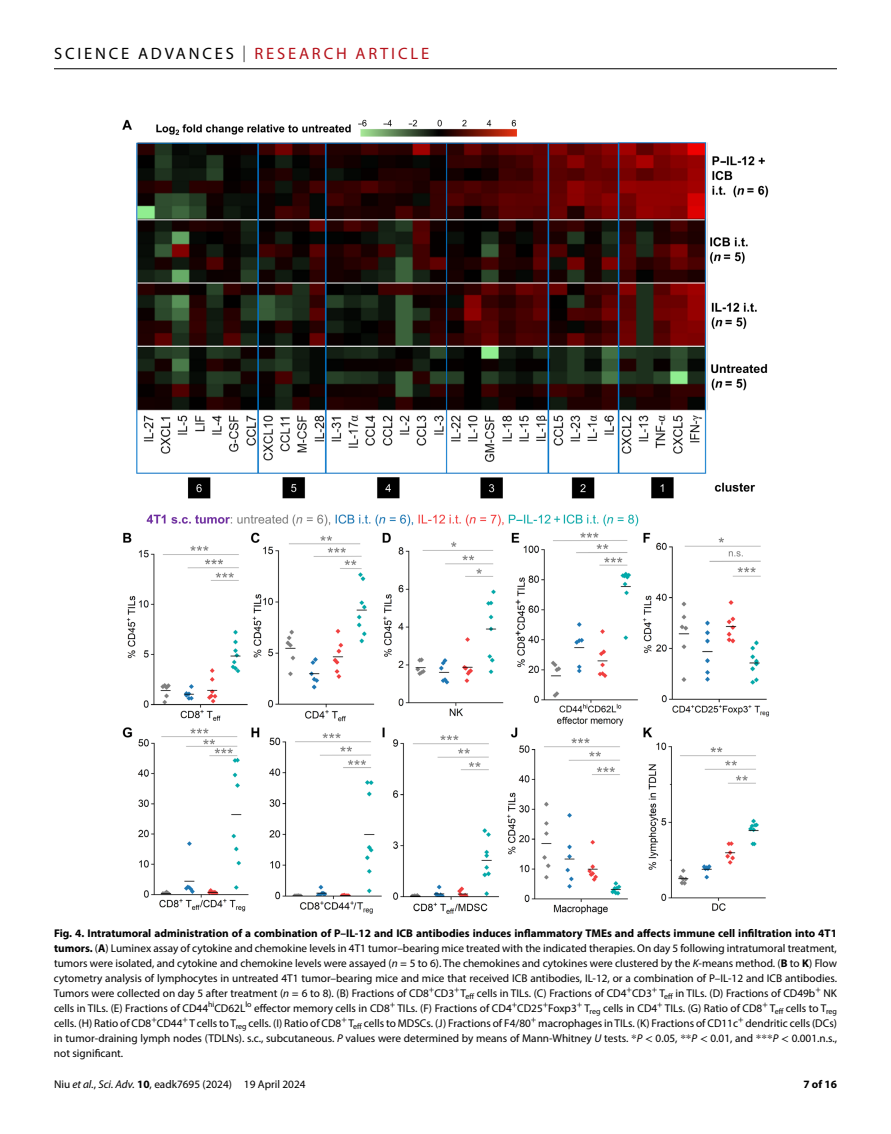
<style>
.page{position:relative;width:891px;height:1134px;background:#fff}
.page>*{position:absolute;margin:0;border:0;box-sizing:border-box;transform-origin:0 0}
.t1{font:16.5px "Myriad Pro";letter-spacing:.17em;color:#000}
.t2{font:11.25px/15px "Myriad Pro";color:#000;text-align:justify}
.t3{font:700 11.25px "Myriad Pro";color:#000}
.s1{font-weight:300}
.s2{color:#b5121b}
.s3{font-weight:700}
.s4{font-style:italic}
.s5{font-family:"STIX";font-style:italic}
.s6{font-family:"STIX"}
</style>
<div class="page">
<hr style="left:54px;top:68px;width:783px;height:1px;background:#000">
<img style="left:122px;top:119px;width:647px;height:796px">
<h1 class="t1" style="left:54px;top:44px;width:376px">Scien ce Advan ces <span class="s1">|</span> <span class="s2">Resear ch Ar ticle</span></h1>
<p class="t2" style="left:54px;top:926px;width:785px"><span class="s3">Fig. 4. Intratumoral administration of a combination of P–IL-12 and ICB antibodies induces inflammatory TMEs and affects immune cell infiltration into 4T1 tumors.</span> (<span class="s3">A</span>) Luminex assay of cytokine and chemokine levels in 4T1 tumor–bearing mice treated with the indicated therapies. On day 5 following intratumoral treatment, tumors were isolated, and cytokine and chemokine levels were assayed (<span class="s4">n</span> <span class="s5">=</span> 5 to 6). The chemokines and cytokines were clustered by the <span class="s4">K</span>-means method. (<span class="s3">B</span> to <span class="s3">K</span>) Flow cytometry analysis of lymphocytes in untreated 4T1 tumor–bearing mice and mice that received ICB antibodies, IL-12, or a combination of P–IL-12 and ICB antibodies.<br>Tumors were collected on day 5 after treatment (<span class="s4">n</span> <span class="s5">=</span> 6 to 8). (B) Fractions of CD8<sup>+</sup>CD3<sup>+</sup> T<sub>eff</sub> cells in TILs. (C) Fractions of CD4<sup>+</sup>CD3<sup>+</sup> T<sub>eff</sub> in TILs. (D) Fractions of CD49b<sup>+</sup> NK cells in TILs. (E) Fractions of CD44<sup>hi</sup>CD62L<sup>lo</sup> effector memory cells in CD8<sup>+</sup> TILs. (F) Fractions of CD4<sup>+</sup>CD25<sup>+</sup>Foxp3<sup>+</sup> T<sub>reg</sub> cells in CD4<sup>+</sup> TILs. (G) Ratio of CD8<sup>+</sup> T<sub>eff</sub> cells to T<sub>reg </sub>cells. (H) Ratio of CD8<sup>+</sup>CD44<sup>+</sup> T cells to T<sub>reg</sub> cells. (I) Ratio of CD8<sup>+</sup> T<sub>eff</sub> cells to MDSCs. (J) Fractions of F4/80<sup>+</sup> macrophages in TILs. (K) Fractions of CD 11c<sup>+</sup> dendritic cells (DCs) in tumor-draining lymph nodes (TDLNs). s.c., subcutaneous. <span class="s4">P</span> values were determined by means of Mann-Whitney <span class="s4">U</span> tests. <span class="s6">*</span><span class="s4">P</span> <span class="s6">&lt;</span> 0.05, <span class="s6">**</span><span class="s4">P</span> <span class="s6">&lt;</span> 0.01, and <span class="s6">***</span><span class="s4">P</span> <span class="s6">&lt;</span> 0.001.n.s., not significant.</p>
<p class="t2" style="left:54px;top:1076px;width:253px">Niu <span class="s4">et al.</span>, <span class="s4">Sci. Adv.</span> <span class="s3">10</span>, eadk7695 (2024) 19 April 2024</p>
<p class="t3" style="left:803px;top:1076px;width:35px">7 of 16</p>
</div>
